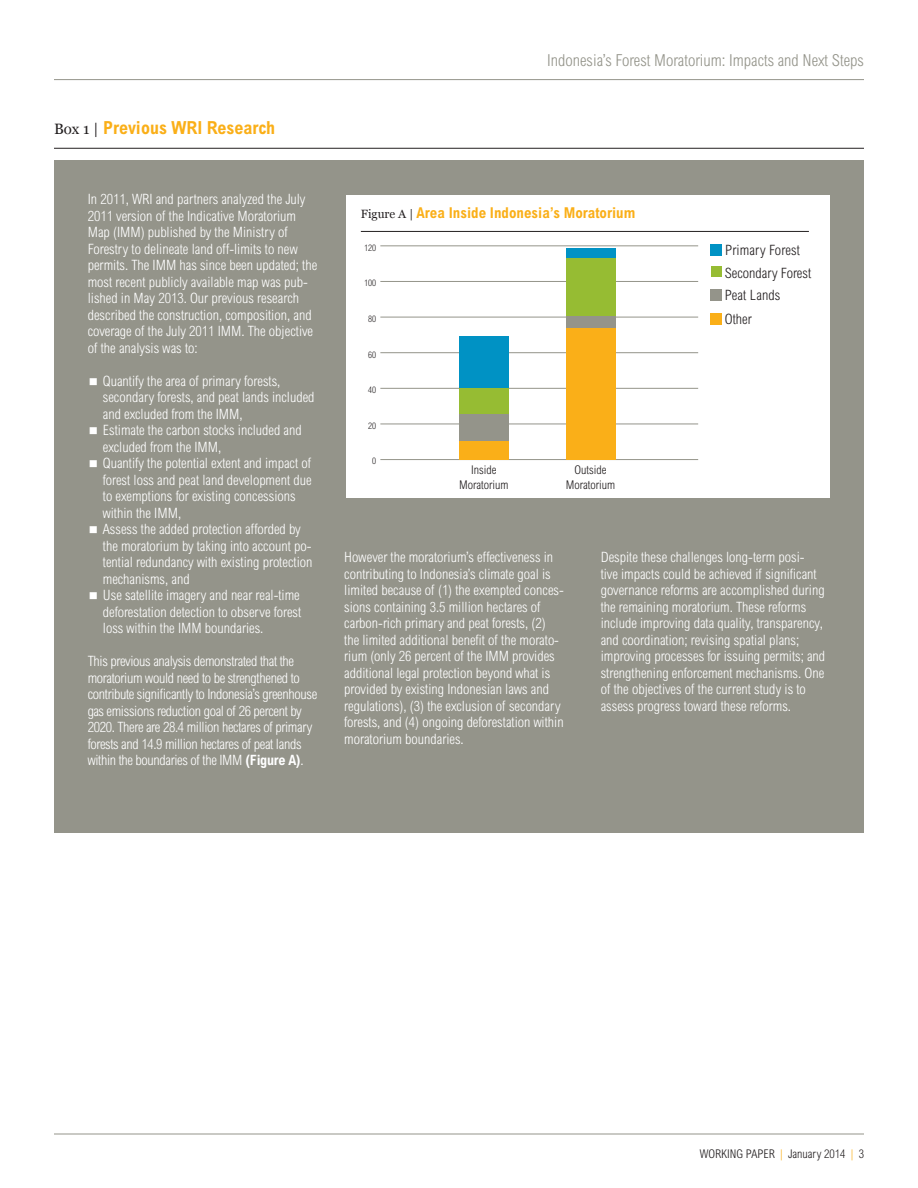
<style>
.page{position:relative;width:918px;height:1188px;background:#fff}
.page>*{position:absolute;margin:0;border:0;box-sizing:border-box;transform-origin:0 0}
.Figure_Head{font:700 condensed 18px "Arial MT Std";color:#faaf18}
.t1{font:300 condensed 16.5px "Arial MT Std";color:#94948a}
.Figure_Head-2{font:700 condensed 15px "Arial MT Std";color:#faaf18}
.Body_Copy_2_white{font:300 condensed 14.25px/16.5px "Arial MT Std";color:#fff}
.Body_Copy_2_white-2{font:300 condensed 14.25px/16.5px "Arial MT Std";letter-spacing:-.025em;color:#fff}
.Figure_Legend{font:300 condensed 14.25px "Arial MT Std";color:#231f20}
.Master_B___C_Folio{font:300 condensed 12px/14.4px "Arial MT Std";color:#231f20;text-align:center}
.t2{font:300 condensed 9px "Arial MT Std";color:#231f20}
.s1{font-family:"Georgia";font-weight:400;font-stretch:normal;font-size:15px;color:#231f20}
.s2{font-family:"Georgia";font-weight:400;font-stretch:normal;font-size:31.5px}
.s3{font-weight:700}
.s4{font-family:"Georgia";font-weight:400;font-stretch:normal;font-size:12px;color:#231f20}
.s5{color:#faaf18}
</style>
<div class="page">
<hr style="left:54px;top:79px;width:810px;height:1px;background:#94948a">
<hr style="left:54px;top:1134px;width:810px;height:1px;background:#94948a">
<hr style="left:54px;top:148px;width:810px;height:1px;background:#231f20">
<div style="left:54px;top:160px;width:810px;height:673px;background:#94948a"></div>
<div style="left:346px;top:195px;width:483px;height:303px;background:#fff"></div>
<hr style="left:380px;top:459px;width:318px;height:1px;background:#94948a">
<hr style="left:380px;top:424px;width:318px;height:1px;background:#94948a">
<hr style="left:380px;top:388px;width:318px;height:1px;background:#94948a">
<hr style="left:380px;top:352px;width:318px;height:1px;background:#94948a">
<hr style="left:380px;top:317px;width:318px;height:1px;background:#94948a">
<hr style="left:380px;top:281px;width:318px;height:1px;background:#94948a">
<hr style="left:380px;top:246px;width:318px;height:1px;background:#94948a">
<div style="left:459px;top:336px;width:49px;height:53px;background:#0092c4"></div>
<div style="left:459px;top:389px;width:49px;height:26px;background:#96bc33"></div>
<div style="left:459px;top:415px;width:49px;height:26px;background:#94948a"></div>
<div style="left:459px;top:441px;width:49px;height:19px;background:#faaf18"></div>
<div style="left:566px;top:248px;width:49px;height:10px;background:#0092c4"></div>
<div style="left:566px;top:258px;width:49px;height:58px;background:#96bc33"></div>
<div style="left:566px;top:316px;width:49px;height:12px;background:#94948a"></div>
<div style="left:566px;top:328px;width:49px;height:132px;background:#faaf18"></div>
<hr style="left:361px;top:231px;width:448px;height:1px;background:#231f20">
<div style="left:711px;top:244px;width:11px;height:11px;background:#0092c4"></div>
<div style="left:711px;top:266px;width:11px;height:11px;background:#96bc33"></div>
<div style="left:711px;top:289px;width:11px;height:11px;background:#94948a"></div>
<div style="left:711px;top:313px;width:11px;height:11px;background:#faaf18"></div>
<p class="Figure_Head" style="left:54px;top:118px;width:223px"><span class="s1">Box 1 |</span> Previous WRI Research</p>
<p class="Body_Copy_2_white" style="left:88px;top:191px;width:231px">In 2011, WRI and partners analyzed the July 2011 version of the Indicative Moratorium Map (IMM) published by the Ministry of Forestry to delineate land off-limits to new permits. The IMM has since been updated; the most recent publicly available map was pub&shy;lished in May 2013. Our previous research described the construction, composition, and coverage of the July 2011 IMM. The objective of the analysis was to:</p>
<p class="Body_Copy_2_white" style="left:103px;top:372px;width:213px;text-indent:-15px"><span class="s2">▪</span> Quantify the area of primary forests, secondary forests, and peat lands included and excluded from the IMM,</p>
<p class="Body_Copy_2_white" style="left:103px;top:422px;width:200px;text-indent:-15px"><span class="s2">▪</span> Estimate the carbon stocks included and excluded from the IMM,</p>
<p class="Body_Copy_2_white" style="left:103px;top:455px;width:210px;text-indent:-15px"><span class="s2">▪</span> Quantify the potential extent and impact of forest loss and peat land development due to exemptions for existing concessions within the IMM,</p>
<p class="Body_Copy_2_white" style="left:103px;top:521px;width:211px;text-indent:-15px"><span class="s2">▪</span> Assess the added protection afforded by the moratorium by taking into account po&shy;tential redundancy with existing protection mechanisms, and</p>
<p class="Body_Copy_2_white" style="left:103px;top:587px;width:200px;text-align:justify;text-indent:-15px"><span class="s2">▪</span> Use satellite imagery and near real-time deforestation detection to observe forest loss within the IMM boundaries.</p>
<p class="Body_Copy_2_white-2" style="left:88px;top:653px;width:231px">This previous analysis demonstrated that the moratorium would need to be strengthened to contribute significantly to Indonesia’s greenhouse gas emissions reduction goal of 26 percent by 2020. There are 28.4 million hectares of primary forests and 14.9 million hectares of peat lands within the boundaries of the IMM <span class="s3">(Figure A)</span>.</p>
<p class="t1" style="left:547px;top:51px;width:318px">Indonesia’s Forest Moratorium: Impacts and Next Steps</p>
<p class="Figure_Head-2" style="left:361px;top:204px;width:276px"><span class="s4">Figure A |</span> Area Inside Indonesia’s Moratorium</p>
<p class="t2" style="left:364px;top:242px;width:14px">120</p>
<p class="t2" style="left:364px;top:278px;width:14px">100</p>
<p class="t2" style="left:368px;top:314px;width:10px">80</p>
<p class="t2" style="left:368px;top:349px;width:10px">60</p>
<p class="t2" style="left:368px;top:385px;width:10px">40</p>
<p class="t2" style="left:368px;top:420px;width:10px">20</p>
<p class="t2" style="left:372px;top:456px;width:6px">0</p>
<p class="Master_B___C_Folio" style="left:459px;top:463px;width:51px">Inside<br>Moratorium</p>
<p class="Master_B___C_Folio" style="left:566px;top:463px;width:51px">Outside<br>Moratorium</p>
<p class="Figure_Legend" style="left:725px;top:242px;width:76px">Primary Forest</p>
<p class="Figure_Legend" style="left:725px;top:265px;width:88px">Secondary Forest</p>
<p class="Figure_Legend" style="left:725px;top:287px;width:57px">Peat Lands</p>
<p class="Figure_Legend" style="left:725px;top:311px;width:28px">Other</p>
<p class="Body_Copy_2_white" style="left:344px;top:549px;width:221px">However the moratorium’s effectiveness in contributing to Indonesia’s climate goal is limited because of (1) the exempted conces&shy;sions containing 3.5 million hectares of carbon-rich primary and peat forests, (2) the limited additional benefit of the morato&shy;rium (only 26 percent of the IMM provides additional legal protection beyond what is provided by existing Indonesian laws and regulations), (3) the exclusion of secondary forests, and (4) ongoing deforestation within moratorium boundaries.</p>
<p class="Body_Copy_2_white" style="left:601px;top:549px;width:226px">Despite these challenges long-term posi&shy;tive impacts could be achieved if significant governance reforms are accomplished during the remaining moratorium. These reforms include improving data quality, transparency, and coordination; revising spatial plans; improving processes for issuing permits; and strengthening enforcement mechanisms. One of the objectives of the current study is to assess progress toward these reforms.</p>
<p class="Master_B___C_Folio" style="left:700px;top:1147px;width:166px">WORKING PAPER <span class="s5">|</span> January 2014 <span class="s5">|</span> 3</p>
</div>
